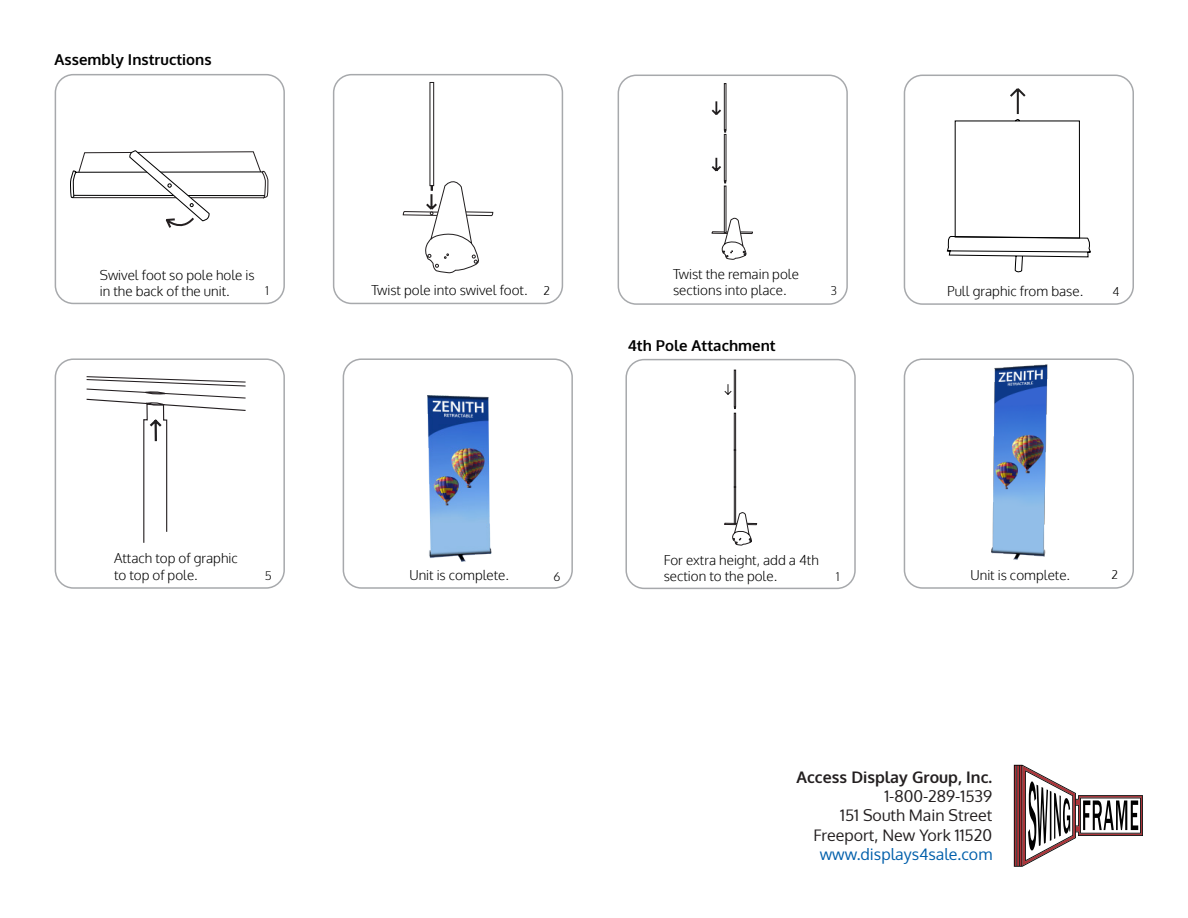
<style>
.page{position:relative;width:1188px;height:918px;background:#fff}
.page>*{position:absolute;margin:0;border:0;box-sizing:border-box;transform-origin:0 0}
.t1{font:15.9px/19.2px "Oxygen";color:#231f20;text-align:right}
.t2{font:700 15.9px "Oxygen";color:#231f20}
.t3{font:15.9px "Oxygen";color:#005fab}
.t4{font:700 15px "Oxygen";color:#000}
.t5{font:300 13.5px/16.2px "Oxygen";color:#000}
.t6{font:300 12px "Oxygen";color:#000}
.s1{font-size:12px}
</style>
<div class="page">
<div style="left:618px;top:75px;width:230px;height:230px;border:2px solid #a7a9ac;border-radius:18px"></div>
<div style="left:904px;top:75px;width:230px;height:230px;border:2px solid #a7a9ac;border-radius:18px"></div>
<div style="left:55px;top:358px;width:230px;height:231px;border:2px solid #a7a9ac;border-radius:18px"></div>
<div style="left:343px;top:358px;width:230px;height:231px;border:2px solid #a7a9ac;border-radius:18px"></div>
<div style="left:625px;top:359px;width:231px;height:230px;border:2px solid #a7a9ac;border-radius:18px"></div>
<div style="left:904px;top:358px;width:230px;height:231px;border:2px solid #a7a9ac;border-radius:18px"></div>
<svg style="left:711px;top:157px;width:10px;height:15px"></svg>
<svg style="left:711px;top:213px;width:42px;height:47px"></svg>
<div style="left:724px;top:186px;width:2px;height:47px;background:#fff;border:1px solid #221f20"></div>
<div style="left:724px;top:134px;width:2px;height:47px;border:1px solid #221f20"></div>
<div style="left:724px;top:83px;width:2px;height:48px;border:1px solid #221f20"></div>
<svg style="left:711px;top:101px;width:10px;height:14px"></svg>
<svg style="left:947px;top:88px;width:144px;height:184px"></svg>
<svg style="left:85px;top:304px;width:162px;height:239px"></svg>
<svg style="left:147px;top:417px;width:17px;height:26px"></svg>
<svg style="left:85px;top:376px;width:162px;height:30px"></svg>
<svg style="left:724px;top:511px;width:34px;height:35px"></svg>
<div style="left:734px;top:487px;width:2px;height:37px;border:1px solid #221f20"></div>
<div style="left:734px;top:450px;width:2px;height:37px;border:1px solid #221f20"></div>
<div style="left:734px;top:413px;width:2px;height:38px;border:1px solid #221f20"></div>
<div style="left:734px;top:370px;width:2px;height:37px;border:1px solid #221f20"></div>
<svg style="left:724px;top:384px;width:8px;height:11px"></svg>
<img style="left:991px;top:364px;width:57px;height:196px">
<div style="left:55px;top:74px;width:230px;height:230px;border:2px solid #a7a9ac;border-radius:18px"></div>
<div style="left:333px;top:74px;width:230px;height:230px;border:2px solid #a7a9ac;border-radius:18px"></div>
<svg style="left:70px;top:150px;width:198px;height:78px"></svg>
<div style="left:429px;top:82px;width:5px;height:104px;border:1px solid #221f20"></div>
<svg style="left:402px;top:176px;width:92px;height:97px"></svg>
<img style="left:428px;top:395px;width:63px;height:166px">
<svg style="left:1014px;top:765px;width:129px;height:102px"></svg>
<p class="t4" style="left:55px;top:50px;width:158px">Assembly Instructions</p>
<p class="t5" style="left:100px;top:267px;width:156px">Swivel foot so pole hole is in the back of the unit.</p>
<p class="t6" style="left:265px;top:283px;width:5px">1</p>
<p class="t5" style="left:371px;top:283px;width:180px">Twist pole into swivel foot. <span class="s1">2</span></p>
<p class="t5" style="left:673px;top:266px;width:127px">Twist the remain pole sections into place.</p>
<p class="t4" style="left:628px;top:336px;width:150px">4th Pole Attachment</p>
<p class="t6" style="left:830px;top:283px;width:8px">3</p>
<p class="t6" style="left:1112px;top:284px;width:8px">4</p>
<p class="t5" style="left:947px;top:284px;width:138px">Pull graphic from base.</p>
<p class="t5" style="left:114px;top:551px;width:125px">Attach top of graphic to top of pole.</p>
<p class="t5" style="left:664px;top:552px;width:157px">For extra height, add a 4th section to the pole.</p>
<p class="t5" style="left:409px;top:568px;width:101px">Unit is complete.</p>
<p class="t6" style="left:265px;top:568px;width:8px">5</p>
<p class="t6" style="left:553px;top:569px;width:9px">6</p>
<p class="t6" style="left:836px;top:569px;width:5px">1</p>
<p class="t5" style="left:970px;top:567px;width:101px">Unit is complete.</p>
<p class="t6" style="left:1111px;top:567px;width:8px">2</p>
<p class="t2" style="left:797px;top:767px;width:197px">Access Display Group, Inc.</p>
<p class="t1" style="left:813px;top:787px;width:180px">1-800-289-1539<br>151 South Main Street<br>Freeport, New York 11520</p>
<p class="t3" style="left:820px;top:843px;width:174px">www.displays4sale.com</p>
</div>
